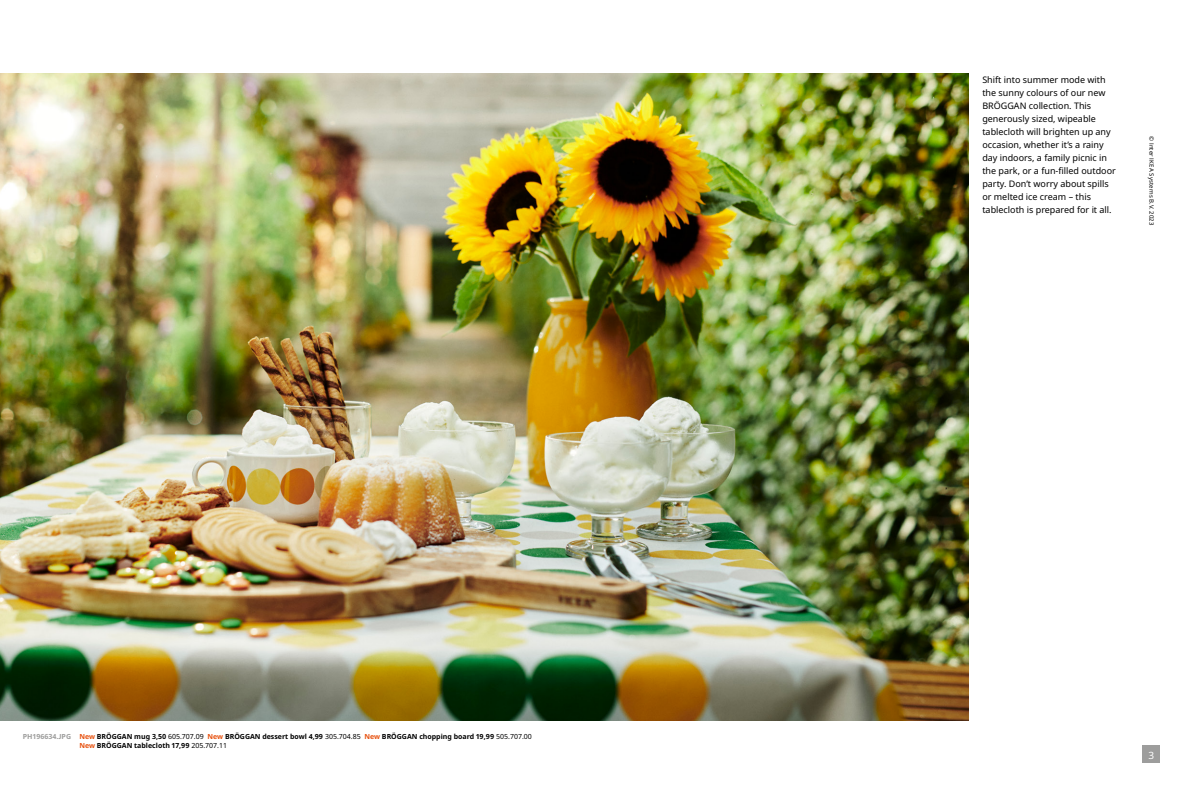
<style>
.page{position:relative;width:1191px;height:794px;background:#fff}
.page>*{position:absolute;margin:0;border:0;box-sizing:border-box;transform-origin:0 0}
.t1{font:10px "Noto IKEA Latin";color:#fff}
.Body{font:9px/13px "Noto IKEA Latin";color:#000}
.Product_text{font:700 7px/8.4px "Noto IKEA Latin";color:#000}
.PH-number{font:700 7px "Noto IKEA Latin";color:#9d9d9c}
.t2{font:6px "Noto IKEA Latin";letter-spacing:.025em;color:#000}
.s1{color:#e7510f}
.s2{font-weight:400}
</style>
<div class="page">
<div style="left:1142px;top:746px;width:17px;height:17px;background:#9d9d9c"></div>
<img style="left:0;top:74px;width:968px;height:646px">
<p class="PH-number" style="left:23px;top:731px;width:50px">PH196634.jpg</p>
<p class="Product_text" style="left:79px;top:732px;width:454px"><span class="s1">New</span> BRÖGGAN mug 3,50 <span class="s2">605.707.09</span> <span class="s1">New</span> BRÖGGAN dessert bowl 4,99 <span class="s2">305.704.85</span> <span class="s1">New</span> BRÖGGAN chopping board 19,99 <span class="s2">505.707.00<br></span><span class="s1">New</span> BRÖGGAN tablecloth 17,99 <span class="s2">205.707.11</span></p>
<p class="Body" style="left:982px;top:73px;width:135px">Shift into summer mode with the sunny colours of our new<br>BRÖGGAN collection. This generously sized, wipeable tablecloth will brighten up any occasion, whether it’s a rainy day indoors, a family picnic in the park, or a fun-filled outdoor party. Don’t worry about spills or melted ice cream – this tablecloth is prepared for it all.</p>
<p class="t2" style="left:1155px;top:136px;width:91px;rotate:90deg">© Inter IKEA Systems B.V. 2023</p>
<p class="t1" style="left:1148px;top:748px;width:7px">3</p>
</div>
